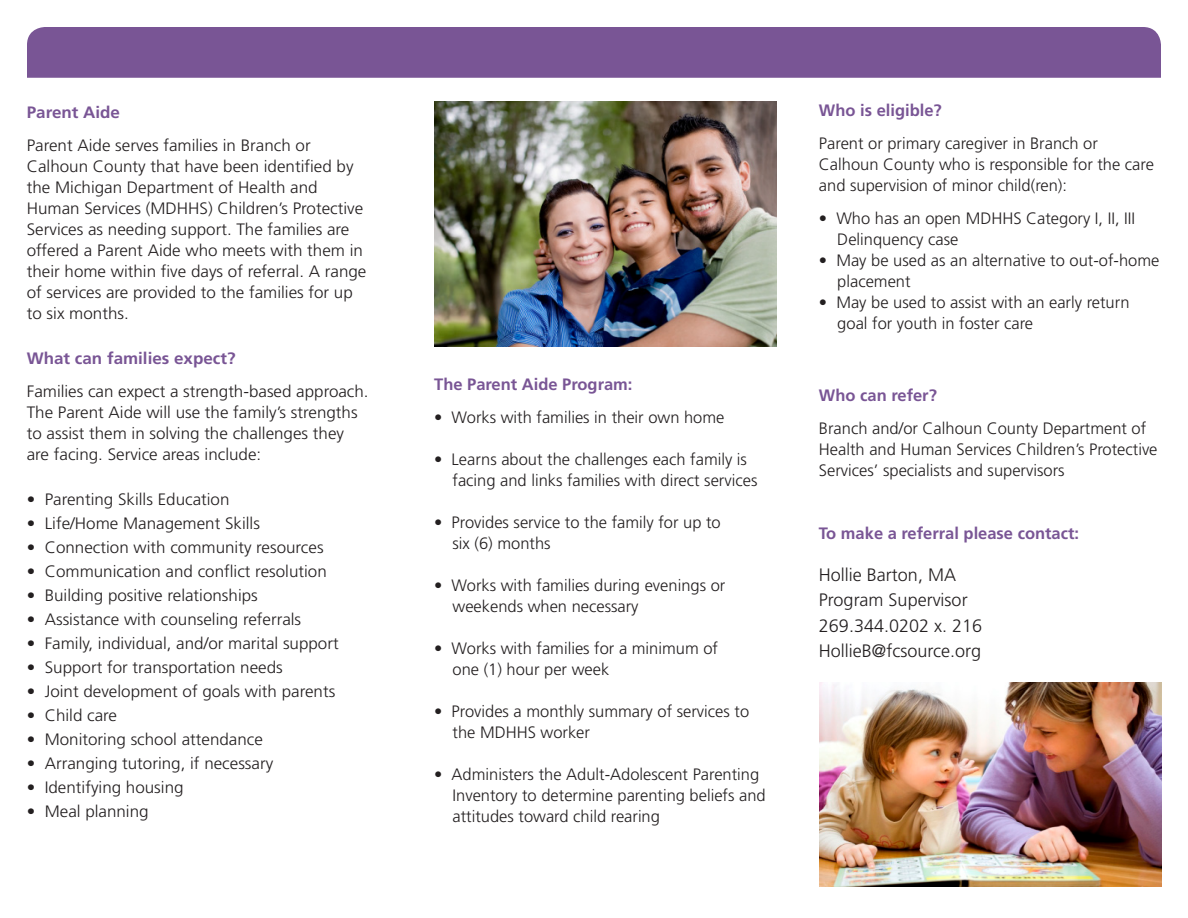
<style>
.page{position:relative;width:1188px;height:918px;background:#fff}
.page>*{position:absolute;margin:0;border:0;box-sizing:border-box;transform-origin:0 0}
.t1{font:300 18px "Frutiger";color:#231f20}
.t2{font:300 16.5px/21px "Frutiger";color:#231f20}
.t3{font:700 16.5px "Frutiger";color:#795595}
</style>
<div class="page">
<div style="left:27px;top:27px;width:1134px;height:51px;background:#795595"></div>
<img style="left:434px;top:102px;width:342px;height:244px">
<img style="left:820px;top:683px;width:341px;height:204px">
<p class="t3" style="left:27px;top:103px;width:95px">Parent Aide</p>
<p class="t2" style="left:27px;top:135px;width:285px">Parent Aide serves families in Branch or</p>
<p class="t2" style="left:27px;top:156px;width:328px">Calhoun County that have been identified by the Michigan Department of Health and</p>
<p class="t2" style="left:27px;top:198px;width:341px">Human Services (MDHHS) Children’s Protective Services as needing support. The families are offered a Parent Aide who meets with them in their home within five days of referral. A range of services are provided to the families for up to six months.</p>
<p class="t3" style="left:27px;top:349px;width:210px">What can families expect?</p>
<p class="t2" style="left:27px;top:381px;width:343px">Families can expect a strength-based approach.<br>The Parent Aide will use the family’s strengths to assist them in solving the challenges they are facing. Service areas include:</p>
<p class="t2" style="left:27px;top:489px;width:204px">• Parenting Skills Education</p>
<p class="t2" style="left:27px;top:513px;width:235px">• Life/Home Management Skills</p>
<p class="t2" style="left:27px;top:537px;width:298px">• Connection with community resources</p>
<p class="t2" style="left:27px;top:561px;width:301px">• Communication and conflict resolution</p>
<p class="t2" style="left:27px;top:585px;width:233px">• Building positive relationships</p>
<p class="t2" style="left:27px;top:609px;width:276px">• Assistance with counseling referrals</p>
<p class="t2" style="left:27px;top:633px;width:313px">• Family, individual, and/or marital support</p>
<p class="t2" style="left:27px;top:657px;width:257px">• Support for transportation needs</p>
<p class="t2" style="left:27px;top:681px;width:310px">• Joint development of goals with parents</p>
<p class="t2" style="left:27px;top:705px;width:92px">• Child care</p>
<p class="t2" style="left:27px;top:729px;width:238px">• Monitoring school attendance</p>
<p class="t2" style="left:27px;top:753px;width:248px">• Arranging tutoring, if necessary</p>
<p class="t2" style="left:27px;top:777px;width:158px">• Identifying housing</p>
<p class="t2" style="left:27px;top:801px;width:123px">• Meal planning</p>
<p class="t3" style="left:434px;top:375px;width:200px">The Parent Aide Program:</p>
<p class="t2" style="left:434px;top:407px;width:292px">• Works with families in their own home</p>
<p class="t2" style="left:434px;top:449px;width:314px">• Learns about the challenges each family is</p>
<p class="t2" style="left:453px;top:470px;width:306px">facing and links families with direct services</p>
<p class="t2" style="left:434px;top:512px;width:288px">• Provides service to the family for up to</p>
<p class="t2" style="left:453px;top:533px;width:100px">six (6) months</p>
<p class="t2" style="left:434px;top:575px;width:293px">• Works with families during evenings or</p>
<p class="t2" style="left:453px;top:596px;width:188px">weekends when necessary</p>
<p class="t2" style="left:434px;top:638px;width:285px">• Works with families for a minimum of</p>
<p class="t2" style="left:453px;top:659px;width:158px">one (1) hour per week</p>
<p class="t2" style="left:434px;top:701px;width:317px">• Provides a monthly summary of services to</p>
<p class="t2" style="left:453px;top:722px;width:139px">the MDHHS worker</p>
<p class="t2" style="left:434px;top:764px;width:327px">• Administers the Adult-Adolescent Parenting</p>
<p class="t2" style="left:453px;top:785px;width:315px">Inventory to determine parenting beliefs and</p>
<p class="t2" style="left:453px;top:806px;width:209px">attitudes toward child rearing</p>
<p class="t3" style="left:819px;top:101px;width:124px">Who is eligible?</p>
<p class="t2" style="left:819px;top:133px;width:280px">Parent or primary caregiver in Branch or</p>
<p class="t2" style="left:819px;top:154px;width:336px">Calhoun County who is responsible for the care and supervision of minor child(ren):</p>
<p class="t2" style="left:819px;top:208px;width:318px">• Who has an open MDHHS Category I, II, III</p>
<p class="t2" style="left:837px;top:229px;width:123px">Delinquency case</p>
<p class="t2" style="left:819px;top:250px;width:342px">• May be used as an alternative to out-of-home</p>
<p class="t2" style="left:837px;top:271px;width:75px">placement</p>
<p class="t2" style="left:819px;top:292px;width:312px">• May be used to assist with an early return</p>
<p class="t2" style="left:837px;top:313px;width:197px">goal for youth in foster care</p>
<p class="t3" style="left:819px;top:386px;width:119px">Who can refer?</p>
<p class="t2" style="left:819px;top:418px;width:340px">Branch and/or Calhoun County Department of<br>Health and Human Services Children’s Protective<br>Services’ specialists and supervisors</p>
<p class="t3" style="left:819px;top:524px;width:262px">To make a referral please contact:</p>
<p class="t1" style="left:819px;top:565px;width:139px">Hollie Barton, MA</p>
<p class="t1" style="left:819px;top:590px;width:150px">Program Supervisor</p>
<p class="t1" style="left:819px;top:616px;width:165px">269.344.0202 x. 216</p>
<p class="t1" style="left:819px;top:641px;width:164px">HollieB@fcsource.org</p>
</div>
